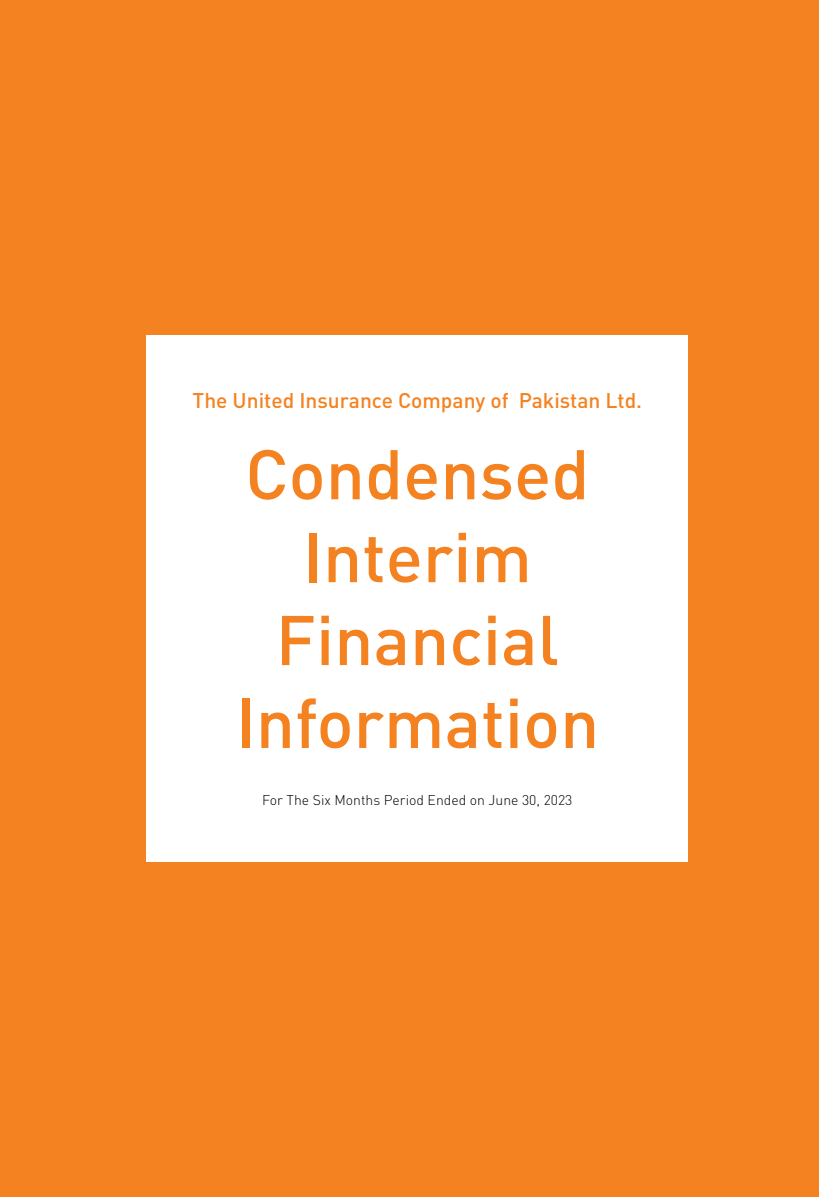
<style>
.page{position:relative;width:819px;height:1197px;background:#f58220}
.page>*{position:absolute;margin:0;border:0;box-sizing:border-box;transform-origin:0 0}
.t1{font:500 69.12px/83px "DIN Pro";color:#f58220;text-align:center}
.t2{font:500 21px "DIN Pro";color:#f58220}
.t3{font:300 14px "DIN Pro";color:#000}
</style>
<div class="page">
<div style="left:146px;top:335px;width:542px;height:527px;background:#fff"></div>
<h2 class="t2" style="left:193px;top:387px;width:451px">The United Insurance Company of Pakistan Ltd.</h2>
<h1 class="t1" style="left:235px;top:430px;width:365px">Condensed<br>Interim<br>Financial<br>Information</h1>
<p class="t3" style="left:262px;top:790px;width:312px">For The Six Months Period Ended on June 30, 2023</p>
</div>
